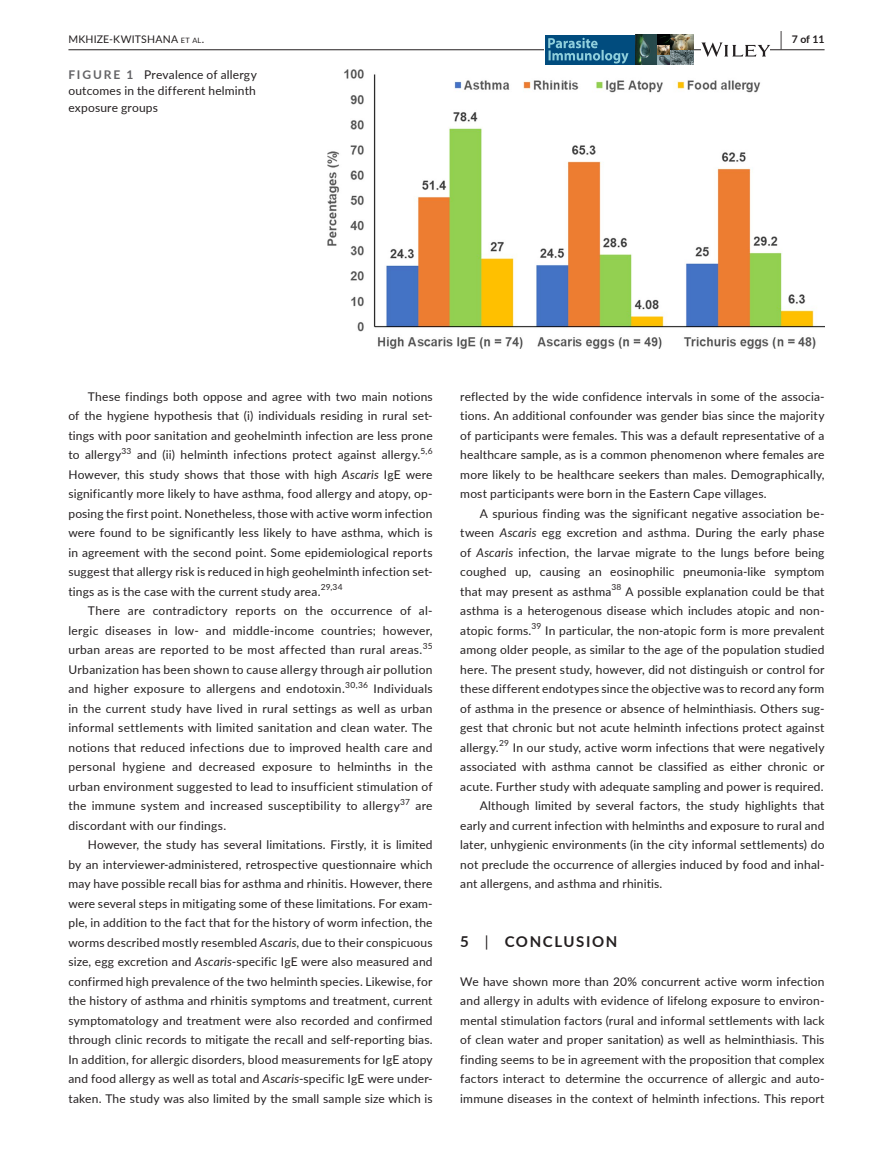
<style>
.page{position:relative;width:893px;height:1174px;background:#fff}
.page>*{position:absolute;margin:0;border:0;box-sizing:border-box;transform-origin:0 0}
.t1{font:700 15px "Lato";letter-spacing:.11em;color:#231f20}
.t2{font:12px/19.5px "Lato";letter-spacing:.015em;color:#231f20;text-align:justify}
.t3{font:10.5px "Lato";letter-spacing:.02em;color:#231f20}
.t4{font:700 10.5px "Lato";color:#231f20}
.t5{font:8.4px "Lato";letter-spacing:.025em;color:#231f20}
.s1{font-size:7.35px}
.s2{font-size:19.5px}
.s3{font-weight:700;color:#636366}
.s4{font-style:italic}
.s5{font-weight:400}
</style>
<div class="page">
<hr style="left:68px;top:49px;width:756px;height:1px;background:#231f20">
<div style="left:545px;top:35px;width:92px;height:30px;background:#014c7e"></div>
<svg style="left:548px;top:38px;width:80px;height:26px"></svg>
<img style="left:635px;top:35px;width:59px;height:30px">
<svg style="left:701px;top:42px;width:69px;height:15px"></svg>
<img style="left:327px;top:69px;width:497px;height:279px">
<p class="t3" style="left:68px;top:31px;width:137px">MKHIZE-KWITSHANA <span class="s1">et al</span>.</p>
<p class="t4" style="left:780px;top:31px;width:46px"><span class="s2">|</span> 7 of 11</p>
<p class="t2" style="left:68px;top:66px;width:190px;line-height:16.5px"><span class="s3">FIGURE 1</span> Prevalence of allergy outcomes in the different helminth exposure groups</p>
<p class="t2" style="left:68px;top:386px;width:366px;text-indent:20px">These findings both oppose and agree with two main notions of the hygiene hypothesis that (i) individuals residing in rural set&shy;tings with poor sanitation and geohelminth infection are less prone to allergy</p>
<p class="t5" style="left:122px;top:445px;width:11px">33</p>
<p class="t2" style="left:137px;top:444px;width:285px">and (ii) helminth infections protect against allergy.</p>
<p class="t5" style="left:421px;top:445px;width:14px">5,6</p>
<p class="t2" style="left:68px;top:464px;width:366px">However, this study shows that those with high <span class="s4">Ascaris</span> IgE were significantly more likely to have asthma, food allergy and atopy, op&shy;posing the first point. Nonetheless, those with active worm infection were found to be significantly less likely to have asthma, which is in agreement with the second point. Some epidemiological reports suggest that allergy risk is reduced in high geohelminth infection set&shy;tings as is the case with the current study area.</p>
<p class="t5" style="left:321px;top:581px;width:23px">29,34</p>
<p class="t2" style="left:68px;top:600px;width:366px;text-indent:20px">There are contradictory reports on the occurrence of al&shy;lergic diseases in low- and middle-income countries; however, urban areas are reported to be most affected than rural areas.</p>
<p class="t5" style="left:423px;top:640px;width:11px">35</p>
<p class="t2" style="left:68px;top:659px;width:366px">Urbanization has been shown to cause allergy through air pollution and higher exposure to allergens and endotoxin.</p>
<p class="t5" style="left:345px;top:679px;width:24px">30,36</p>
<p class="t2" style="left:68px;top:678px;width:366px;text-indent:305px">Individuals in the current study have lived in rural settings as well as urban informal settlements with limited sanitation and clean water. The notions that reduced infections due to improved health care and personal hygiene and decreased exposure to helminths in the urban environment suggested to lead to insufficient stimulation of the immune system and increased susceptibility to allergy<sup>37</sup> are discordant with our findings.</p>
<p class="t2" style="left:68px;top:834px;width:366px;text-indent:20px">However, the study has several limitations. Firstly, it is limited by an interviewer-administered, retrospective questionnaire which may have possible recall bias for asthma and rhinitis. However, there were several steps in mitigating some of these limitations. For exam&shy;ple, in addition to the fact that for the history of worm infection, the worms described mostly resembled <span class="s4">Ascaris</span>, due to their conspicuous size, egg excretion and <span class="s4">Ascaris</span>-specific IgE were also measured and confirmed high prevalence of the two helminth species. Likewise, for the history of asthma and rhinitis symptoms and treatment, current symptomatology and treatment were also recorded and confirmed through clinic records to mitigate the recall and self-reporting bias.<br>In addition, for allergic disorders, blood measurements for IgE atopy and food allergy as well as total and <span class="s4">Ascaris</span>-specific IgE were under&shy;taken. The study was also limited by the small sample size which is</p>
<p class="t2" style="left:460px;top:386px;width:366px">reflected by the wide confidence intervals in some of the associa&shy;tions. An additional confounder was gender bias since the majority of participants were females. This was a default representative of a healthcare sample, as is a common phenomenon where females are more likely to be healthcare seekers than males. Demographically, most participants were born in the Eastern Cape villages.</p>
<p class="t2" style="left:460px;top:503px;width:366px;text-indent:20px">A spurious finding was the significant negative association be&shy;tween <span class="s4">Ascaris</span> egg excretion and asthma. During the early phase of <span class="s4">Ascaris</span> infection, the larvae migrate to the lungs before being coughed up, causing an eosinophilic pneumonia-like symptom that may present as asthma</p>
<p class="t5" style="left:611px;top:581px;width:12px">38</p>
<p class="t2" style="left:460px;top:581px;width:366px;text-indent:165px">A possible explanation could be that asthma is a heterogenous disease which includes atopic and non&shy;atopic forms.</p>
<p class="t5" style="left:532px;top:620px;width:11px">39</p>
<p class="t2" style="left:460px;top:620px;width:366px;text-indent:85px">In particular, the non-atopic form is more prevalent among older people, as similar to the age of the population studied here. The present study, however, did not distinguish or control for these different endotypes since the objective was to record any form of asthma in the presence or absence of helminthiasis. Others sug&shy;gest that chronic but not acute helminth infections protect against allergy.</p>
<p class="t5" style="left:499px;top:737px;width:11px">29</p>
<p class="t2" style="left:513px;top:737px;width:313px">In our study, active worm infections that were negatively</p>
<p class="t2" style="left:460px;top:756px;width:366px">associated with asthma cannot be classified as either chronic or</p>
<p class="t2" style="left:460px;top:776px;width:365px">acute. Further study with adequate sampling and power is required.</p>
<p class="t2" style="left:480px;top:795px;width:346px">Although limited by several factors, the study highlights that</p>
<p class="t2" style="left:460px;top:815px;width:366px">early and current infection with helminths and exposure to rural and</p>
<p class="t2" style="left:460px;top:834px;width:366px">later, unhygienic environments (in the city informal settlements) do</p>
<p class="t2" style="left:460px;top:854px;width:366px">not preclude the occurrence of allergies induced by food and inhal-</p>
<p class="t2" style="left:460px;top:873px;width:204px">ant allergens, and asthma and rhinitis.</p>
<p class="t1" style="left:460px;top:930px;width:159px">5 <span class="s5">|</span> CONCLUSION</p>
<p class="t2" style="left:460px;top:971px;width:366px">We have shown more than 20% concurrent active worm infection and allergy in adults with evidence of lifelong exposure to environ&shy;mental stimulation factors (rural and informal settlements with lack of clean water and proper sanitation) as well as helminthiasis. This finding seems to be in agreement with the proposition that complex factors interact to determine the occurrence of allergic and auto&shy;immune diseases in the context of helminth infections. This report</p>
</div>
